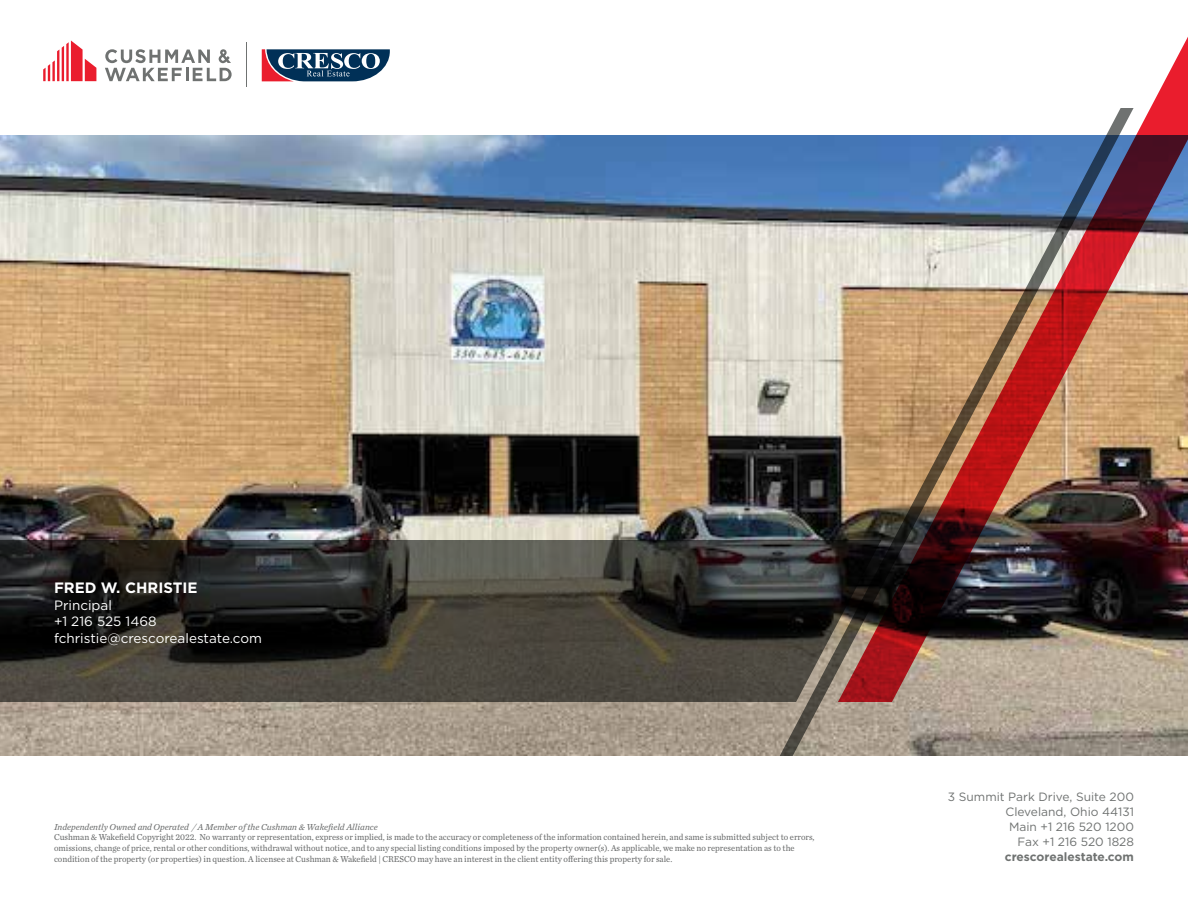
<style>
.page{position:relative;width:1188px;height:918px;background:#fff}
.page>*{position:absolute;margin:0;border:0;box-sizing:border-box;transform-origin:0 0}
.t1{font:700 15px "Gotham";color:#fff}
.t2{font:13.5px/16.5px "Gotham";color:#fff}
.t3{font:12px/15px "Gotham";color:#6f7271;text-align:right}
.t4{font:700 12px "Gotham";color:#6f7271}
.t5{font:9px/10.8px "Chronicle Text G2";color:#696b6b;scale:.95 1}
.t6{font:italic 9px "Chronicle Text G2";color:#696b6b}
</style>
<div class="page">
<svg style="left:262px;top:49px;width:128px;height:32px"></svg>
<hr style="left:246px;top:42px;width:1px;height:45px;background:#6f7271">
<svg style="left:43px;top:41px;width:53px;height:40px"></svg>
<svg style="left:105px;top:49px;width:127px;height:32px"></svg>
<img style="left:0;top:135px;width:1188px;height:621px">
<svg style="left:780px;top:135px;width:354px;height:621px"></svg>
<img style="left:838px;top:37px;width:350px;height:665px">
<svg style="left:0;top:540px;width:881px;height:162px"></svg>
<h1 class="t1" style="left:54px;top:578px;width:145px">FRED W. CHRISTIE</h1>
<h2 class="t2" style="left:54px;top:596px;width:209px">Principal<br>+1 216 525 1468 fchristie@crescorealestate.com</h2>
<p class="t6" style="left:54px;top:820px;width:325px">Independently Owned and Operated / A Member of the Cushman &amp; Wakefield Alliance</p>
<p class="t5" style="left:54px;top:832px;width:802px">Cushman &amp; Wakefield Copyright 2022. No warranty or representation, express or implied, is made to the accuracy or completeness of the information contained herein, and same is submitted subject to errors, omissions, change of price, rental or other conditions, withdrawal without notice, and to any special listing conditions imposed by the property owner(s). As applicable, we make no representation as to the condition of the property (or properties) in question. A licensee at Cushman &amp; Wakefield | CRESCO may have an interest in the client entity offering this property for sale.</p>
<h3 class="t3" style="left:948px;top:789px;width:188px">3 Summit Park Drive, Suite 200<br>Cleveland, Ohio 44131<br>Main +1 216 520 1200<br>Fax +1 216 520 1828</h3>
<h3 class="t4" style="left:1005px;top:849px;width:131px">crescorealestate.com</h3>
</div>
